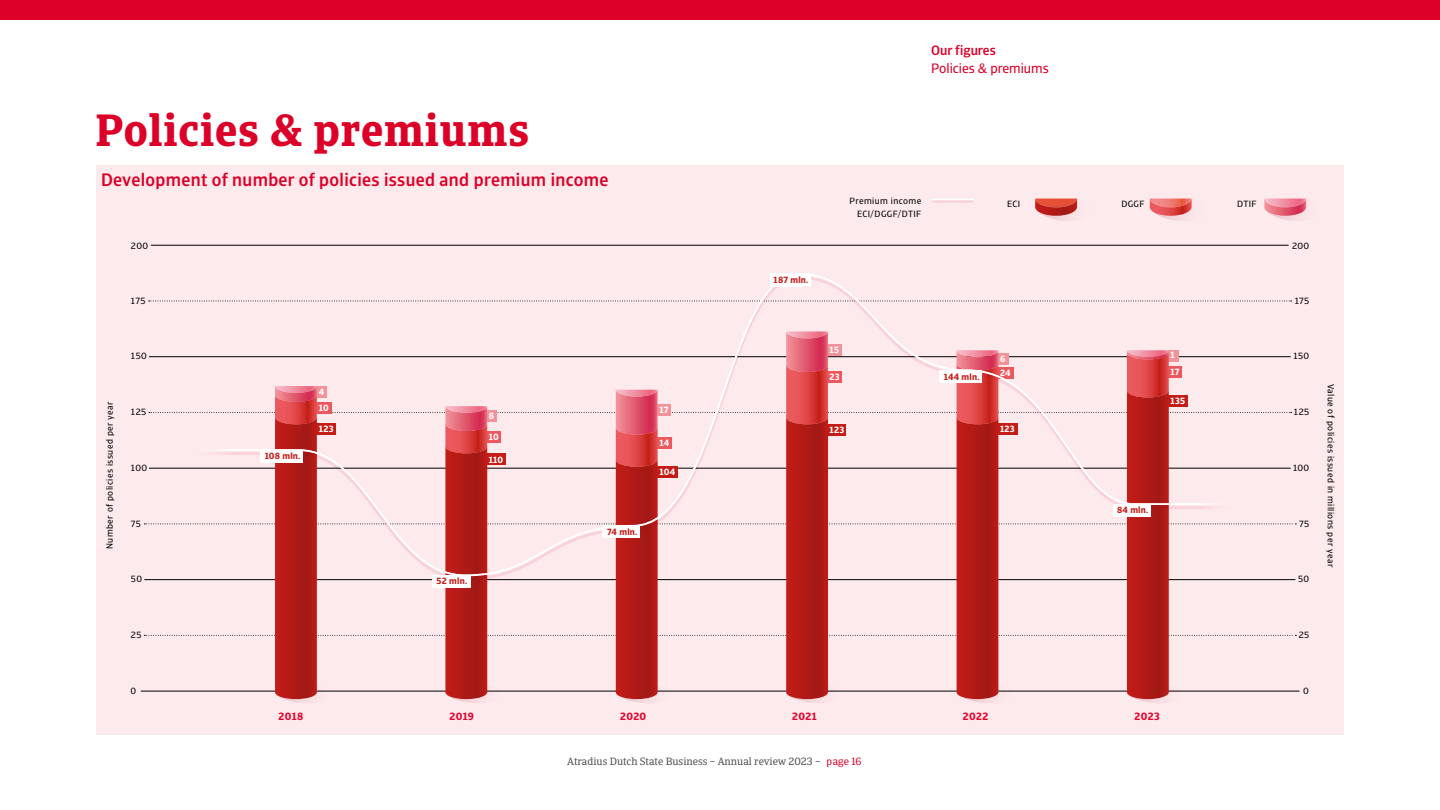
<style>
.page{position:relative;width:1440px;height:810px;background:#fff}
.page>*{position:absolute;margin:0;border:0;box-sizing:border-box;transform-origin:0 0}
.t1{font:700 45px "GCO";letter-spacing:.02em;color:#dc0028}
.t2{font:500 18px "GCO Sans";letter-spacing:.02em;color:#dc0028}
.t3{font:13.5px "GCO Sans";color:#dc0028}
.t4{font:500 13.5px "GCO Sans";color:#dc0028}
.t5{font:10.5px "GCO";color:#505050}
.t6{font:700 10.5px "GCO Sans";letter-spacing:.035em;color:#e4032e}
.t7{font:9px/13.6px "GCO Sans";letter-spacing:.045em;color:#000;text-align:right}
.t8{font:700 9px "GCO Sans";letter-spacing:.02em;color:#c41c17}
.t9{font:700 9px/16.4px "GCO Sans";letter-spacing:.02em;color:#fff}
.s1{color:#dc0028}
</style>
<div class="page">
<div style="left:96px;top:165px;width:1247px;height:570px;background:#fdeaec"></div>
<hr style="left:141px;top:691px;width:1159px;height:1px;background:#000">
<svg style="left:149px;top:301px;width:1143px;height:1px"></svg>
<hr style="left:151px;top:245px;width:1138px;height:1px;background:#000">
<svg style="left:1035px;top:199px;width:43px;height:22px"></svg>
<svg style="left:1150px;top:199px;width:42px;height:22px"></svg>
<svg style="left:1264px;top:199px;width:43px;height:22px"></svg>
<hr style="left:931px;top:199px;width:43px;height:1px;background:#fff">
<svg style="left:144px;top:356px;width:1152px;height:347px"></svg>
<img style="left:168px;top:300px;width:1089px;height:307px">
<svg style="left:194px;top:273px;width:1038px;height:304px"></svg>
<div style="left:770px;top:274px;width:41px;height:12px;background:#fff"></div>
<div style="left:1113px;top:504px;width:37px;height:12px;background:#fff"></div>
<div style="left:603px;top:526px;width:37px;height:12px;background:#fff"></div>
<div style="left:432px;top:575px;width:38px;height:12px;background:#fff"></div>
<div style="left:260px;top:450px;width:43px;height:13px;background:#fff"></div>
<div style="left:940px;top:371px;width:42px;height:12px;background:#fff"></div>
<div style="left:0;top:0;width:1440px;height:20px;background:#dc0028"></div>
<h1 class="t1" style="left:95px;top:103px;width:436px">Policies &amp; premiums</h1>
<h2 class="t2" style="left:101px;top:169px;width:509px">Development of number of policies issued and premium income</h2>
<p class="t7" style="left:131px;top:240px;width:19px">200</p>
<p class="t7" style="left:131px;top:294px;width:16px">175</p>
<p class="t7" style="left:131px;top:350px;width:17px">150</p>
<p class="t7" style="left:103px;top:549px;width:149px;rotate:-90deg">Number of policies issued per year</p>
<p class="t7" style="left:131px;top:405px;width:17px">125</p>
<p class="t7" style="left:131px;top:461px;width:18px">100</p>
<p class="t7" style="left:131px;top:517px;width:12px">75</p>
<p class="t7" style="left:131px;top:572px;width:13px">50</p>
<p class="t7" style="left:131px;top:628px;width:12px">25</p>
<p class="t7" style="left:131px;top:684px;width:7px">0</p>
<p class="t8" style="left:265px;top:450px;width:37px">108 mln.</p>
<p class="t9" style="left:319px;top:383px;width:12px">4<br>10</p>
<p class="t9" style="left:319px;top:421px;width:16px">123</p>
<p class="t9" style="left:489px;top:408px;width:7px">8</p>
<p class="t9" style="left:489px;top:429px;width:12px">10</p>
<p class="t9" style="left:489px;top:451px;width:16px">110</p>
<p class="t8" style="left:437px;top:575px;width:32px">52 mln.</p>
<p class="t8" style="left:607px;top:526px;width:32px">74 mln.</p>
<p class="t9" style="left:660px;top:401px;width:10px">17</p>
<p class="t9" style="left:660px;top:435px;width:11px">14</p>
<p class="t9" style="left:660px;top:464px;width:17px">104</p>
<h3 class="t4" style="left:931px;top:42px;width:66px">Our figures</h3>
<h3 class="t3" style="left:931px;top:60px;width:119px">Policies &amp; premiums</h3>
<p class="t8" style="left:774px;top:274px;width:36px">187 mln.</p>
<p class="t7" style="left:849px;top:194px;width:73px">Premium income<br>ECI/DGGF/DTIF</p>
<p class="t7" style="left:1121px;top:197px;width:25px">DGGF</p>
<p class="t7" style="left:1237px;top:197px;width:21px">DTIF</p>
<p class="t7" style="left:1007px;top:197px;width:15px">ECI</p>
<p class="t9" style="left:830px;top:342px;width:11px">15</p>
<p class="t9" style="left:830px;top:369px;width:12px">23</p>
<p class="t9" style="left:830px;top:422px;width:16px">123</p>
<p class="t8" style="left:944px;top:371px;width:38px">144 mln.</p>
<p class="t9" style="left:1000px;top:350px;width:7px">6</p>
<p class="t9" style="left:1000px;top:365px;width:12px">24</p>
<p class="t9" style="left:1000px;top:420px;width:16px">123</p>
<p class="t9" style="left:1171px;top:347px;width:6px">1</p>
<p class="t9" style="left:1171px;top:364px;width:10px">17</p>
<p class="t9" style="left:1171px;top:393px;width:16px">135</p>
<p class="t8" style="left:1117px;top:504px;width:33px">84 mln.</p>
<p class="t6" style="left:279px;top:710px;width:26px">2018</p>
<p class="t6" style="left:449px;top:710px;width:26px">2019</p>
<p class="t6" style="left:620px;top:710px;width:28px">2020</p>
<p class="t6" style="left:792px;top:710px;width:26px">2021</p>
<p class="t6" style="left:963px;top:710px;width:27px">2022</p>
<p class="t6" style="left:1134px;top:710px;width:27px">2023</p>
<p class="t5" style="left:567px;top:755px;width:296px">Atradius Dutch State Business – Annual review 2023 – <span class="s1">page 16</span></p>
<p class="t7" style="left:1292px;top:240px;width:19px">200</p>
<p class="t7" style="left:1295px;top:294px;width:16px">175</p>
<p class="t7" style="left:1293px;top:350px;width:17px">150</p>
<p class="t7" style="left:1294px;top:405px;width:17px">125</p>
<p class="t7" style="left:1293px;top:461px;width:18px">100</p>
<p class="t7" style="left:1299px;top:517px;width:12px">75</p>
<p class="t7" style="left:1298px;top:572px;width:13px">50</p>
<p class="t7" style="left:1338px;top:384px;width:185px;rotate:90deg">Value of policies issued in millions per year</p>
<p class="t7" style="left:1299px;top:628px;width:12px">25</p>
<p class="t7" style="left:1303px;top:684px;width:7px">0</p>
</div>
